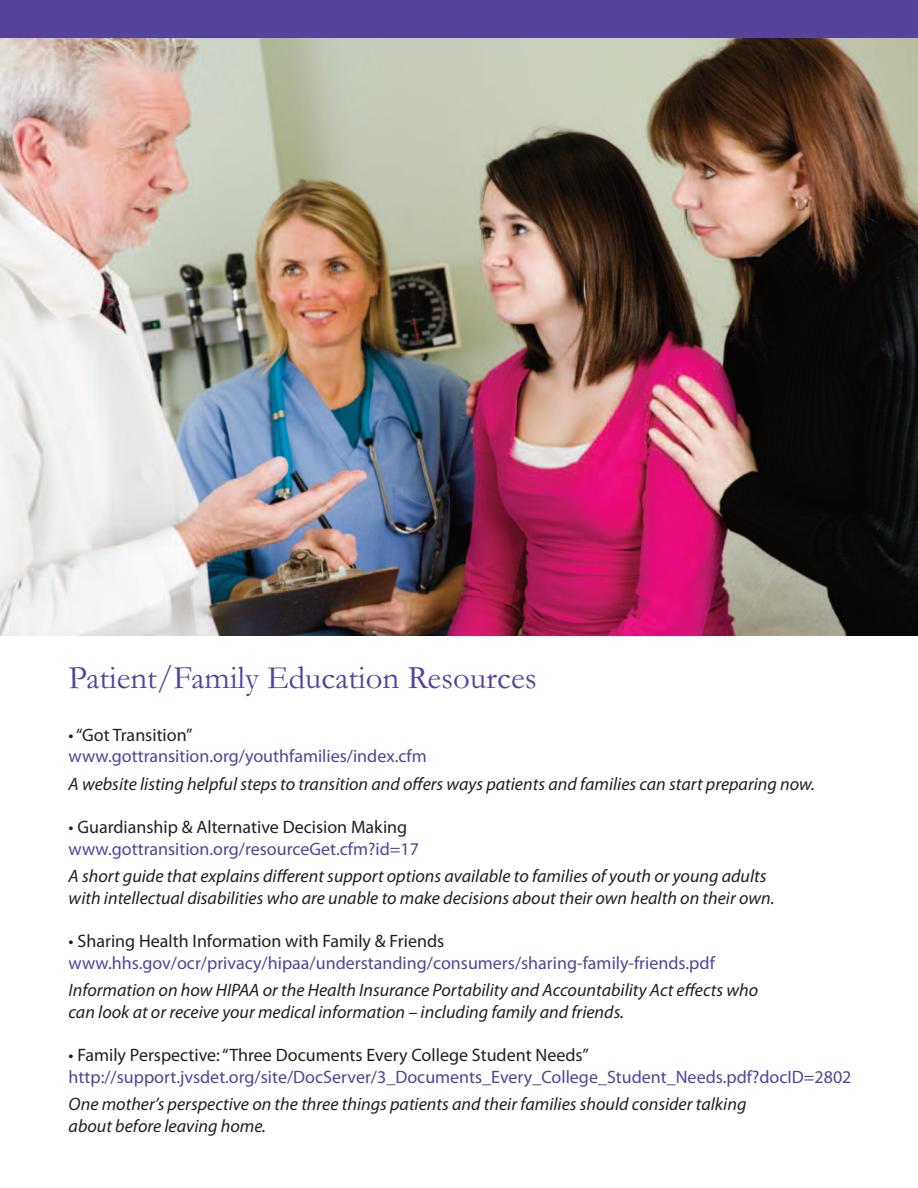
<style>
.page{position:relative;width:918px;height:1188px;background:#fff}
.page>*{position:absolute;margin:0;border:0;box-sizing:border-box;transform-origin:0 0}
.t1{font:33px "Garamond";color:#54429b}
.t2{font:italic 18px/21.6px "Myriad Pro";color:#231f20}
.t3{font:18px "Myriad Pro";color:#54429b}
.t4{font:18px "Myriad Pro";color:#231f20}
</style>
<div class="page">
<img style="left:0;top:38px;width:918px;height:598px">
<div style="left:0;top:0;width:918px;height:38px;background:#54429b"></div>
<h1 class="t1" style="left:69px;top:657px;width:470px">Patient/Family Education Resources</h1>
<p class="t4" style="left:69px;top:728px;width:125px">•“Got Transition”</p>
<p class="t3" style="left:69px;top:750px;width:360px">www.gottransition.org/youthfamilies/index.cfm</p>
<p class="t2" style="left:69px;top:774px;width:748px">A website listing helpful steps to transition and offers ways patients and families can start preparing now.</p>
<p class="t4" style="left:69px;top:820px;width:340px">• Guardianship &amp; Alternative Decision Making</p>
<p class="t3" style="left:69px;top:842px;width:352px">www.gottransition.org/resourceGet.cfm?id=17</p>
<p class="t2" style="left:69px;top:867px;width:707px">A short guide that explains different support options available to families of youth or young adults with intellectual disabilities who are unable to make decisions about their own health on their own.</p>
<p class="t4" style="left:69px;top:934px;width:377px">• Sharing Health Information with Family &amp; Friends</p>
<p class="t3" style="left:69px;top:956px;width:648px">www.hhs.gov/ocr/privacy/hipaa/understanding/consumers/sharing-family-friends.pdf</p>
<p class="t2" style="left:69px;top:981px;width:691px">Information on how HIPAA or the Health Insurance Portability and Accountability Act effects who can look at or receive your medical information – including family and friends.</p>
<p class="t4" style="left:69px;top:1048px;width:522px">• Family Perspective:“Three Documents Every College Student Needs”</p>
<p class="t3" style="left:69px;top:1070px;width:784px">http://support.jvsdet.org/site/DocServer/3_Documents_Every_College_Student_Needs.pdf?docID=2802</p>
<p class="t2" style="left:69px;top:1095px;width:679px">One mother’s perspective on the three things patients and their families should consider talking about before leaving home.</p>
</div>
